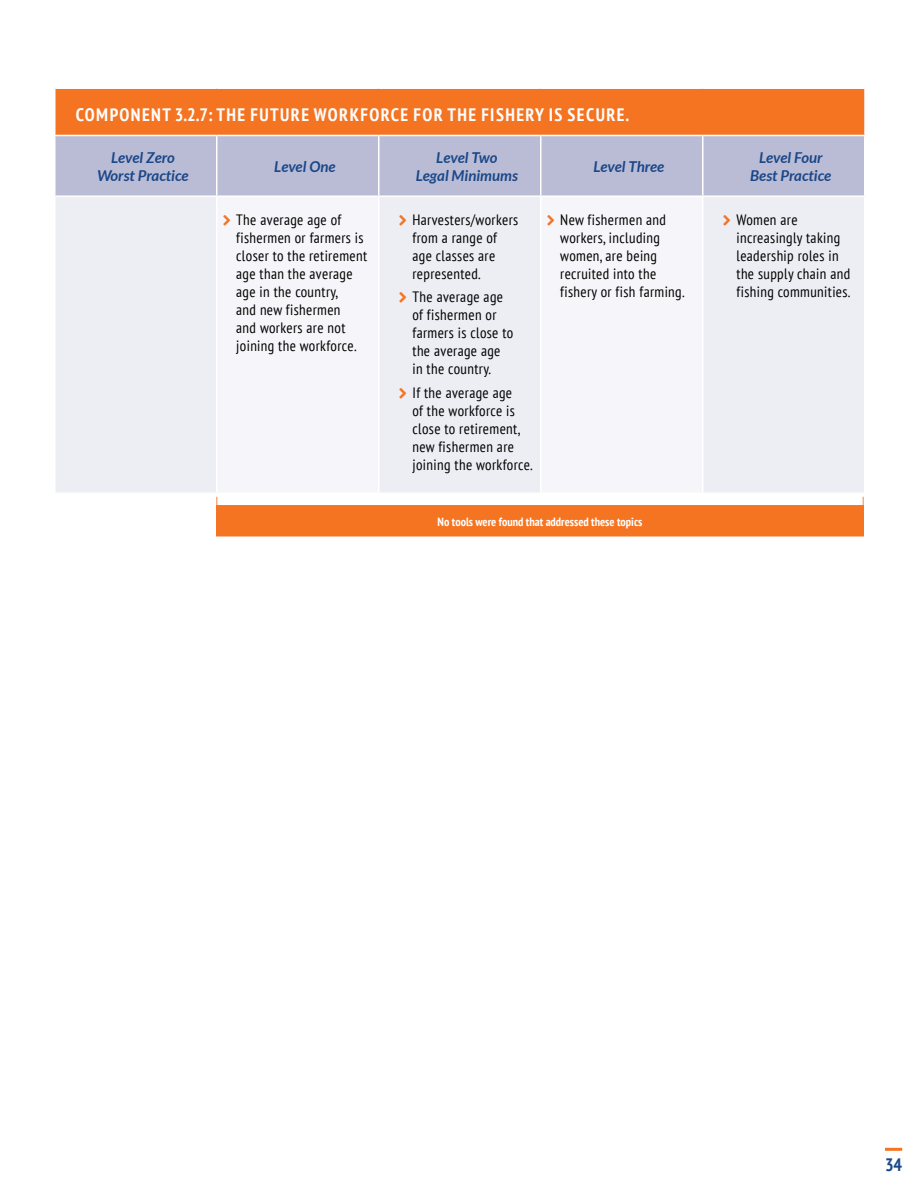
<style>
.page{position:relative;width:918px;height:1188px;background:#fff}
.page>*{position:absolute;margin:0;border:0;box-sizing:border-box;transform-origin:0 0}
.t1{font:700 condensed 18px "PT Sans";letter-spacing:.08em;color:#fff}
.t2{font:700 condensed 18px "PT Sans";color:#1a4788}
.t3{font:condensed 15px/18px "PT Sans";letter-spacing:.025em;color:#000}
.t4{font:italic 700 15px/18px "Lato";color:#1a4788;text-align:center}
.t5{font:700 condensed 12px "PT Sans";color:#fff}
</style>
<div class="page">
<hr style="left:885px;top:1148px;width:17px;height:3px;background:#f47422">
<div style="left:55px;top:88px;width:810px;height:47px;background:#f47422"></div>
<div style="left:56px;top:136px;width:808px;height:59px;background:#babcd5"></div>
<div style="left:56px;top:197px;width:808px;height:295px;background:#ededf4"></div>
<svg style="left:218px;top:197px;width:484px;height:295px;fill:#f6f6fa"></svg>
<hr style="left:216px;top:136px;width:2px;height:59px;background:#fff">
<hr style="left:378px;top:136px;width:2px;height:59px;background:#fff">
<hr style="left:540px;top:136px;width:2px;height:59px;background:#fff">
<hr style="left:702px;top:136px;width:2px;height:59px;background:#fff">
<hr style="left:54px;top:87px;width:163px;height:2px;background:#fff">
<hr style="left:54px;top:89px;width:2px;height:46px;background:#fff">
<hr style="left:217px;top:87px;width:162px;height:2px;background:#fff">
<hr style="left:379px;top:87px;width:162px;height:2px;background:#fff">
<hr style="left:541px;top:87px;width:162px;height:2px;background:#fff">
<hr style="left:703px;top:87px;width:162px;height:2px;background:#fff">
<hr style="left:864px;top:89px;width:1px;height:46px;background:#fff">
<hr style="left:216px;top:197px;width:2px;height:295px;background:#fff">
<hr style="left:378px;top:197px;width:2px;height:295px;background:#fff">
<hr style="left:540px;top:197px;width:2px;height:295px;background:#fff">
<hr style="left:702px;top:197px;width:2px;height:295px;background:#fff">
<svg style="left:216px;top:497px;width:2px;height:8px"></svg>
<svg style="left:862px;top:497px;width:2px;height:8px"></svg>
<div style="left:217px;top:506px;width:646px;height:30px;background:#f47422"></div>
<div style="left:216px;top:505px;width:648px;height:31px;border:2px solid #f47422"></div>
<svg style="left:224px;top:215px;width:6px;height:10px"></svg>
<svg style="left:400px;top:215px;width:6px;height:10px"></svg>
<svg style="left:400px;top:292px;width:6px;height:11px"></svg>
<svg style="left:400px;top:388px;width:6px;height:10px"></svg>
<svg style="left:548px;top:215px;width:6px;height:10px"></svg>
<svg style="left:724px;top:215px;width:6px;height:10px"></svg>
<p class="t1" style="left:76px;top:103px;width:555px">COMPONENT 3.2.7: THE FUTURE WORKFORCE FOR THE FISHERY IS SECURE.</p>
<p class="t4" style="left:97px;top:149px;width:93px">Level Zero<br>Worst Practice</p>
<p class="t4" style="left:274px;top:158px;width:63px">Level One</p>
<p class="t4" style="left:416px;top:149px;width:104px">Level Two<br>Legal Minimums</p>
<p class="t4" style="left:593px;top:158px;width:72px">Level Three</p>
<p class="t4" style="left:750px;top:149px;width:83px">Level Four<br>Best Practice</p>
<p class="t3" style="left:236px;top:210px;width:132px">The average age of fishermen or farmers is closer to the retirement age than the average age in the country,<br>and new fishermen<br>and workers are not joining the workforce.</p>
<p class="t3" style="left:412px;top:210px;width:107px">Harvesters/workers from a range of age classes are represented.</p>
<p class="t3" style="left:560px;top:210px;width:126px">New fishermen and workers, including women, are being recruited into the fishery or fish farming.</p>
<p class="t3" style="left:736px;top:210px;width:116px">Women are increasingly taking leadership roles in the supply chain and fishing communities.</p>
<p class="t3" style="left:412px;top:288px;width:102px">The average age of fishermen or farmers is close to the average age in the country.</p>
<p class="t3" style="left:412px;top:383px;width:122px">If the average age<br>of the workforce is close to retirement, new fishermen are joining the workforce.</p>
<p class="t5" style="left:438px;top:513px;width:206px">No tools were found that addressed these topics</p>
<p class="t2" style="left:885px;top:1153px;width:19px">34</p>
</div>
